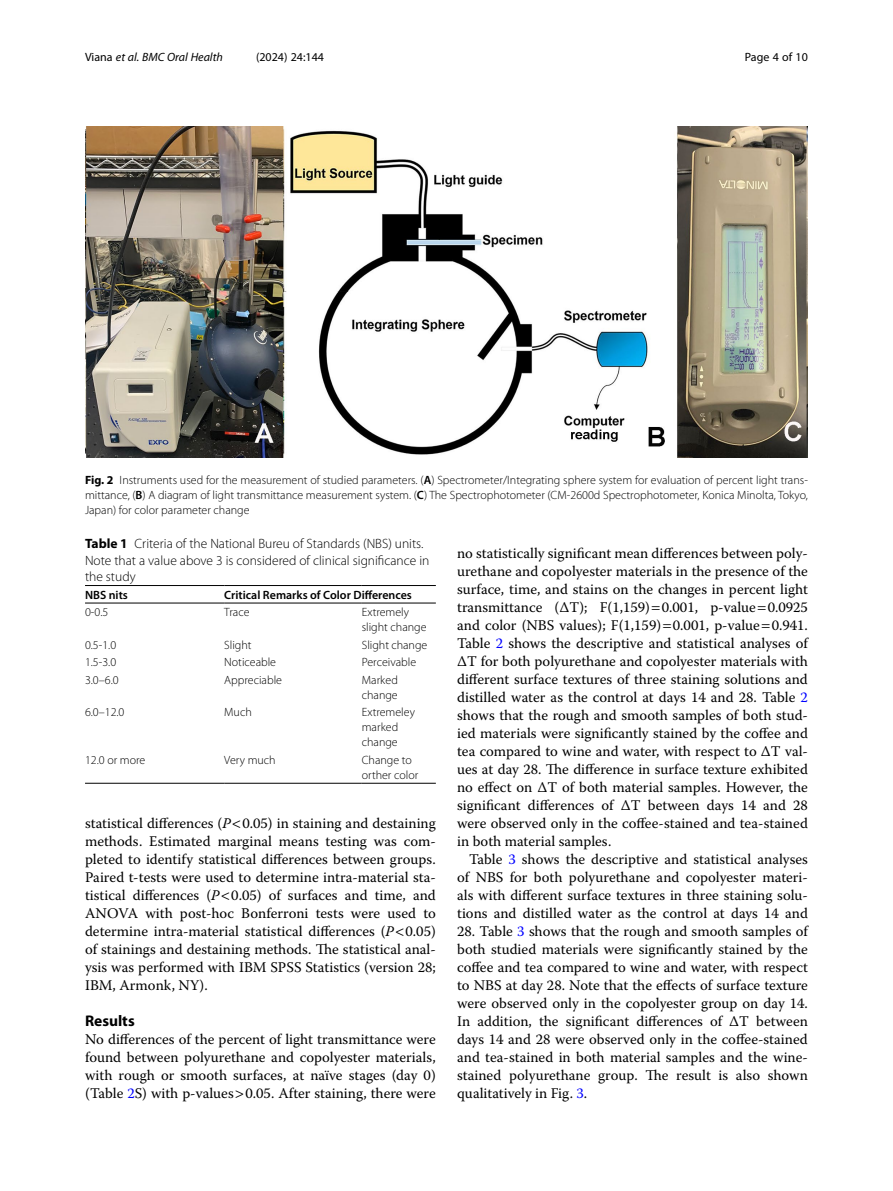
<style>
.page{position:relative;width:893px;height:1191px;background:#fff}
.page>*{position:absolute;margin:0;border:0;box-sizing:border-box;transform-origin:0 0}
.Head_1{font:700 15.45px "Myriad Pro";color:#000}
.Body_Text{font:14.7px/18px "Warnock Pro";color:#000;text-align:justify}
.Body_Text_Indent{font:14.7px/18px "Warnock Pro";color:#000;text-align:justify}
.Table_Caption{font:300 13.5px/16.5px "Myriad Pro";color:#000}
.Figure_Caption{font:300 12px/15px "Myriad Pro";color:#000;text-align:justify}
.Table_Body{font:300 12px/15px "Myriad Pro";color:#000}
.Table_Head{font:600 12px "Myriad Pro";color:#000}
.t1{font:italic 12px "Myriad Pro";color:#000}
.t2{font:12px "Myriad Pro";color:#000}
.s1{font-style:normal}
.s2{font-weight:700}
.s3{font-weight:600}
.s4{font-style:italic}
.s5{color:#00f}
</style>
<div class="page">
<hr style="left:362px;top:603px;width:74px;height:1px;background:#000">
<hr style="left:85px;top:603px;width:139px;height:1px;background:#000">
<hr style="left:224px;top:585px;width:138px;height:1px;background:#000">
<hr style="left:362px;top:585px;width:74px;height:1px;background:#000">
<hr style="left:224px;top:603px;width:138px;height:1px;background:#000">
<hr style="left:85px;top:783px;width:139px;height:1px;background:#000">
<hr style="left:224px;top:783px;width:138px;height:1px;background:#000">
<hr style="left:362px;top:783px;width:74px;height:1px;background:#000">
<hr style="left:85px;top:585px;width:139px;height:1px;background:#000">
<img style="left:86px;top:126px;width:721px;height:331px">
<p class="t1" style="left:85px;top:50px;width:139px"><span class="s1">Viana</span> et al. BMC Oral Health</p>
<p class="t2" style="left:256px;top:50px;width:70px">(2024) 24:144</p>
<p class="t2" style="left:745px;top:50px;width:65px">Page 4 of 10</p>
<p class="Figure_Caption" style="left:85px;top:473px;width:724px"><span class="s2">Fig. 2</span> Instruments used for the measurement of studied parameters. (<span class="s3">A</span>) Spectrometer/Integrating sphere system for evaluation of percent light trans&shy;mittance, (<span class="s3">B</span>) A diagram of light transmittance measurement system. (<span class="s3">C</span>) The Spectrophotometer (CM-2600d Spectrophotometer, Konica Minolta, Tokyo, Japan) for color parameter change</p>
<p class="Table_Caption" style="left:85px;top:536px;width:346px"><span class="s2">Table 1</span> Criteria of the National Bureu of Standards (NBS) units.<br>Note that a value above 3 is considered of clinical significance in the study</p>
<p class="Table_Head" style="left:85px;top:587px;width:44px">NBS nits</p>
<p class="Table_Head" style="left:224px;top:587px;width:189px">Critical Remarks of Color Differences</p>
<p class="Table_Body" style="left:85px;top:605px;width:25px">0-0.5</p>
<p class="Table_Body" style="left:224px;top:605px;width:27px">Trace</p>
<p class="Table_Body" style="left:362px;top:605px;width:66px">Extremely slight change</p>
<p class="Table_Body" style="left:85px;top:637px;width:33px">0.5-1.0</p>
<p class="Table_Body" style="left:224px;top:637px;width:29px">Slight</p>
<p class="Table_Body" style="left:362px;top:637px;width:67px">Slight change</p>
<p class="Table_Body" style="left:85px;top:655px;width:33px">1.5-3.0</p>
<p class="Table_Body" style="left:224px;top:655px;width:53px">Noticeable</p>
<p class="Table_Body" style="left:362px;top:655px;width:56px">Perceivable</p>
<p class="Table_Body" style="left:85px;top:672px;width:35px">3.0–6.0</p>
<p class="Table_Body" style="left:224px;top:672px;width:59px">Appreciable</p>
<p class="Table_Body" style="left:362px;top:672px;width:38px">Marked change</p>
<p class="Table_Body" style="left:85px;top:705px;width:41px">6.0–12.0</p>
<p class="Table_Body" style="left:224px;top:705px;width:29px">Much</p>
<p class="Table_Body" style="left:362px;top:705px;width:55px">Extremeley marked change</p>
<p class="Table_Body" style="left:85px;top:752px;width:62px">12.0 or more</p>
<p class="Table_Body" style="left:224px;top:752px;width:53px">Very much</p>
<p class="Table_Body" style="left:362px;top:752px;width:58px">Change to orther color</p>
<p class="Body_Text" style="left:85px;top:814px;width:352px">statistical differences (<span class="s4">P</span> 0.05) in staining and destaining methods. Estimated marginal means testing was com&shy;pleted to identify statistical differences between groups.<br>Paired t-tests were used to determine intra-material sta&shy;tistical differences (<span class="s4">P</span> 0.05) of surfaces and time, and ANOVA with post-hoc Bonferroni tests were used to determine intra-material statistical differences (<span class="s4">P</span> 0.05) of stainings and destaining methods. The statistical anal&shy;ysis was performed with IBM SPSS Statistics (version 28; IBM, Armonk, NY).</p>
<p class="Head_1" style="left:85px;top:1011px;width:51px">Results</p>
<p class="Body_Text" style="left:85px;top:1030px;width:352px">No differences of the percent of light transmittance were found between polyurethane and copolyester materials, with rough or smooth surfaces, at naïve stages (day 0) (Table <span class="s5">2</span>S) with p-values 0.05. After staining, there were</p>
<p class="Body_Text" style="left:457px;top:544px;width:352px">no statistically significant mean differences between poly&shy;urethane and copolyester materials in the presence of the surface, time, and stains on the changes in percent light transmittance (∆T); F(1,159) 0.001, p-value 0.0925 and color (NBS values); F(1,159) 0.001, p-value 0.941.<br>Table <span class="s5">2</span> shows the descriptive and statistical analyses of ∆T for both polyurethane and copolyester materials with different surface textures of three staining solutions and distilled water as the control at days 14 and 28. Table <span class="s5">2 </span>shows that the rough and smooth samples of both stud&shy;ied materials were significantly stained by the coffee and tea compared to wine and water, with respect to ∆T val&shy;ues at day 28. The difference in surface texture exhibited no effect on ∆T of both material samples. However, the significant differences of ∆T between days 14 and 28 were observed only in the coffee-stained and tea-stained in both material samples.</p>
<p class="Body_Text_Indent" style="left:457px;top:850px;width:352px;text-indent:12px">Table <span class="s5">3</span> shows the descriptive and statistical analyses of NBS for both polyurethane and copolyester materi&shy;als with different surface textures in three staining solu&shy;tions and distilled water as the control at days 14 and</p>
<p class="Body_Text_Indent" style="left:457px;top:922px;width:352px">28. Table <span class="s5">3</span> shows that the rough and smooth samples of both studied materials were significantly stained by the coffee and tea compared to wine and water, with respect to NBS at day 28. Note that the effects of surface texture were observed only in the copolyester group on day 14.<br>In addition, the significant differences of ∆T between days 14 and 28 were observed only in the coffee-stained and tea-stained in both material samples and the wine&shy;stained polyurethane group. The result is also shown qualitatively in Fig. <span class="s5">3</span>.</p>
</div>
